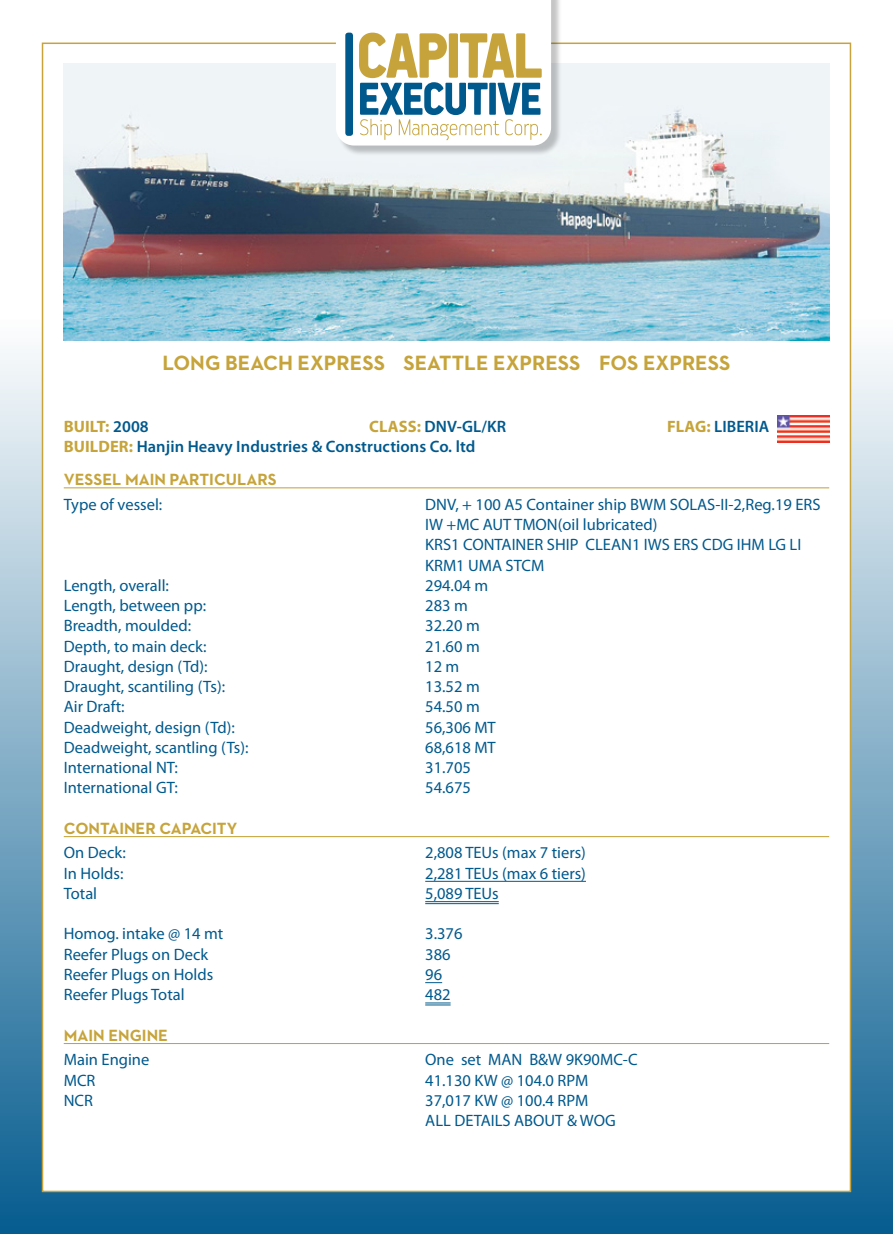
<style>
.page{position:relative;width:893px;height:1234px;background:#fff}
.page>*{position:absolute;margin:0;border:0;box-sizing:border-box;transform-origin:0 0}
.t1{font:700 21px "Neutraface Two Text Greek";color:#c6a43b}
.t2{font:16.5px/20.2px "Myriad Pro";color:#00598d}
.t3{font:600 16.5px "Myriad Pro";letter-spacing:.005em;color:#00598d}
.t4{font:700 16.5px "Neutraface Two Text Greek";color:#c6a43b}
.t5{font:700 16.5px "Myriad Pro";letter-spacing:.005em;color:#c6a43b}
.s1{font-weight:600;color:#00598d}
.s2{font-weight:700;color:#c6a43b}
</style>
<div class="page">
<div style="left:0;top:319px;width:893px;height:914px;background:linear-gradient(to bottom,#fdfdfe,#085d8f)"></div>
<div style="left:42px;top:43px;width:809px;height:1148px;background:#fff;border:2px solid #c6a43b"></div>
<hr style="left:64px;top:487px;width:765px;height:1px;background:#c6a43b">
<hr style="left:64px;top:835px;width:765px;height:2px;background:#c6a43b">
<hr style="left:425px;top:880px;width:161px;height:1px;background:#00598d">
<hr style="left:425px;top:900px;width:74px;height:1px;background:#00598d">
<hr style="left:425px;top:902px;width:74px;height:1px;background:#00598d">
<svg style="left:425px;top:1002px;width:26px;height:3px"></svg>
<hr style="left:64px;top:1042px;width:765px;height:1px;background:#c6a43b">
<img style="left:64px;top:64px;width:765px;height:276px">
<div style="left:337px;top:0;width:225px;height:156px;background:#000;opacity:.23"></div>
<svg style="left:336px;top:0;width:215px;height:145px"></svg>
<div style="left:345px;top:33px;width:8px;height:103px;background:#00598d;border-radius:3px"></div>
<img style="left:778px;top:415px;width:51px;height:27px">
<p class="t1" style="left:163px;top:350px;width:569px">LONG BEACH EXPRESS SEATTLE EXPRESS FOS EXPRESS</p>
<p class="t5" style="left:64px;top:416px;width:86px">BUILT: <span class="s1">2008</span></p>
<p class="t3" style="left:369px;top:416px;width:138px"><span class="s2">CLASS:</span> DNV-GL/KR</p>
<p class="t3" style="left:667px;top:416px;width:104px"><span class="s2">FLAG:</span> LIBERIA</p>
<p class="t3" style="left:64px;top:436px;width:413px"><span class="s2">BUILDER:</span> Hanjin Heavy Industries &amp; Constructions Co. ltd</p>
<p class="t4" style="left:64px;top:470px;width:214px">VESSEL MAIN PARTICULARS</p>
<p class="t2" style="left:64px;top:493px;width:100px">Type of vessel:</p>
<p class="t2" style="left:425px;top:493px;width:397px">DNV, + 100 A5 Container ship BWM SOLAS-II-2,Reg.19 ERS IW +MC AUT TMON(oil lubricated)<br>KRS1 CONTAINER SHIP CLEAN1 IWS ERS CDG IHM LG LI KRM1 UMA STCM</p>
<p class="t2" style="left:64px;top:574px;width:107px">Length, overall:</p>
<p class="t2" style="left:425px;top:574px;width:64px">294.04 m</p>
<p class="t2" style="left:64px;top:595px;width:144px">Length, between pp:</p>
<p class="t2" style="left:425px;top:595px;width:44px">283 m</p>
<p class="t2" style="left:64px;top:615px;width:129px">Breadth, moulded:</p>
<p class="t2" style="left:425px;top:615px;width:56px">32.20 m</p>
<p class="t2" style="left:64px;top:635px;width:144px">Depth, to main deck:</p>
<p class="t2" style="left:425px;top:635px;width:56px">21.60 m</p>
<p class="t2" style="left:64px;top:655px;width:145px">Draught, design (Td):</p>
<p class="t2" style="left:425px;top:655px;width:36px">12 m</p>
<p class="t2" style="left:64px;top:676px;width:163px">Draught, scantiling (Ts):</p>
<p class="t2" style="left:425px;top:676px;width:56px">13.52 m</p>
<p class="t2" style="left:64px;top:696px;width:62px">Air Draft:</p>
<p class="t2" style="left:425px;top:696px;width:56px">54.50 m</p>
<p class="t2" style="left:64px;top:716px;width:172px">Deadweight, design (Td):</p>
<p class="t2" style="left:425px;top:716px;width:72px">56,306 MT</p>
<p class="t2" style="left:64px;top:736px;width:186px">Deadweight, scantling (Ts):</p>
<p class="t2" style="left:425px;top:736px;width:72px">68,618 MT</p>
<p class="t2" style="left:64px;top:757px;width:116px">International NT:</p>
<p class="t2" style="left:425px;top:757px;width:47px">31.705</p>
<p class="t2" style="left:64px;top:777px;width:116px">International GT:</p>
<p class="t2" style="left:425px;top:777px;width:47px">54.675</p>
<p class="t4" style="left:64px;top:818px;width:175px">CONTAINER CAPACITY</p>
<p class="t2" style="left:64px;top:842px;width:64px">On Deck:</p>
<p class="t2" style="left:425px;top:842px;width:162px">2,808 TEUs (max 7 tiers)</p>
<p class="t2" style="left:64px;top:862px;width:61px">In Holds:</p>
<p class="t2" style="left:425px;top:862px;width:162px">2,281 TEUs (max 6 tiers)</p>
<p class="t2" style="left:64px;top:882px;width:35px">Total</p>
<p class="t2" style="left:425px;top:882px;width:75px">5,089 TEUs</p>
<p class="t2" style="left:64px;top:923px;width:161px">Homog. intake @ 14 mt</p>
<p class="t2" style="left:425px;top:923px;width:39px">3.376</p>
<p class="t2" style="left:64px;top:943px;width:146px">Reefer Plugs on Deck</p>
<p class="t2" style="left:425px;top:943px;width:27px">386</p>
<p class="t2" style="left:64px;top:963px;width:151px">Reefer Plugs on Holds</p>
<p class="t2" style="left:425px;top:963px;width:18px">96</p>
<p class="t2" style="left:64px;top:984px;width:122px">Reefer Plugs Total</p>
<p class="t2" style="left:425px;top:984px;width:27px">482</p>
<p class="t4" style="left:64px;top:1025px;width:106px">MAIN ENGINE</p>
<p class="t2" style="left:64px;top:1049px;width:87px">Main Engine</p>
<p class="t2" style="left:425px;top:1049px;width:214px">One set MAN B&amp;W 9K90MC-C</p>
<p class="t2" style="left:64px;top:1069px;width:33px">MCR</p>
<p class="t2" style="left:425px;top:1069px;width:165px">41.130 KW @ 104.0 RPM</p>
<p class="t2" style="left:64px;top:1089px;width:31px">NCR</p>
<p class="t2" style="left:425px;top:1089px;width:192px">37,017 KW @ 100.4 RPM<br>ALL DETAILS ABOUT &amp; WOG</p>
</div>
